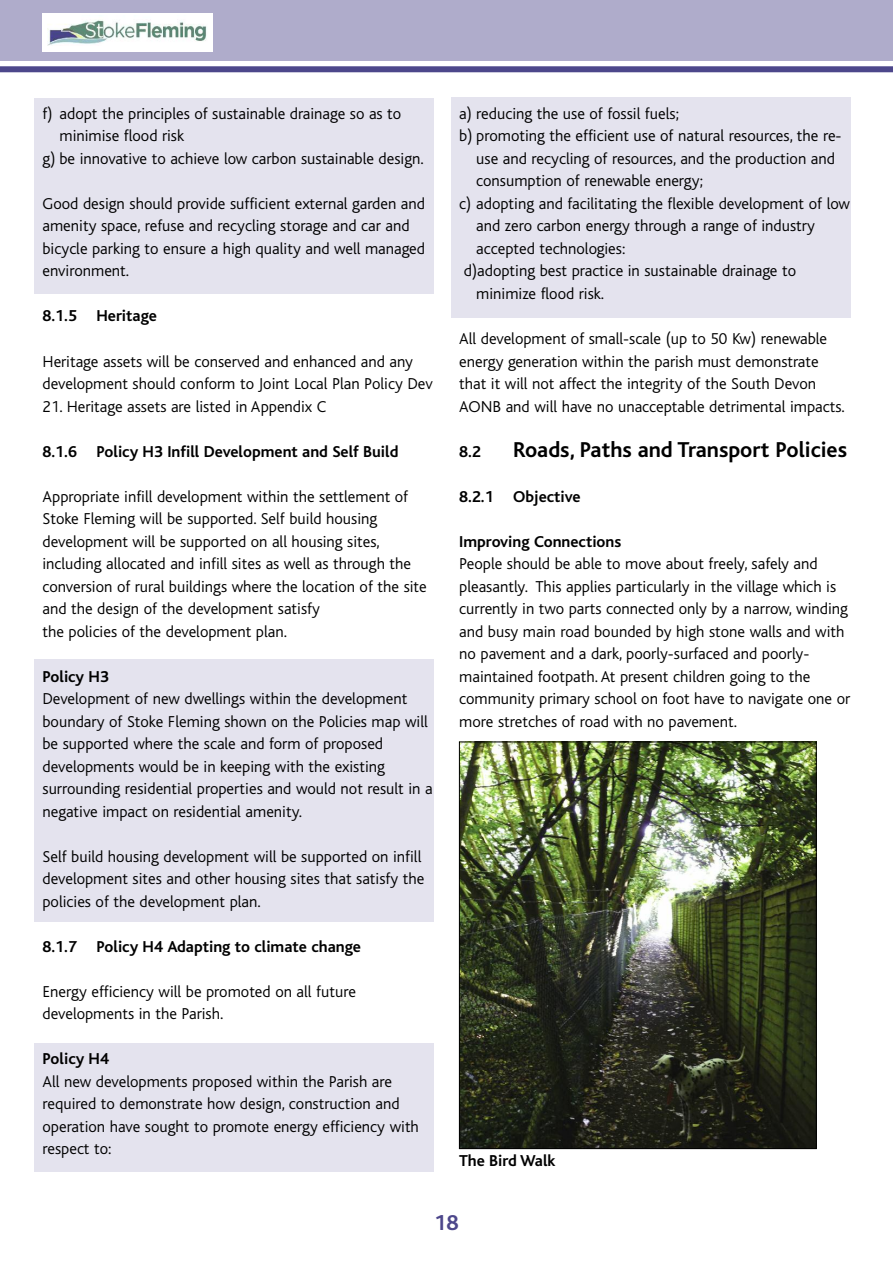
<style>
.page{position:relative;width:893px;height:1263px;background:#fff}
.page>*{position:absolute;margin:0;border:0;box-sizing:border-box;transform-origin:0 0}
.t1{font:700 22.5px "Bliss";color:#000}
.t2{font:700 22.5px "Bliss";color:#4d478b}
.t3{font:300 16.5px/22.5px "Bliss";color:#000}
.t4{font:700 16.5px "Bliss";color:#000}
</style>
<div class="page">
<div style="left:451px;top:98px;width:399px;height:220px;background:#e4e3ee"></div>
<div style="left:34px;top:98px;width:400px;height:195px;background:#e4e3ee"></div>
<div style="left:34px;top:659px;width:400px;height:262px;background:#e4e3ee"></div>
<div style="left:34px;top:1043px;width:400px;height:129px;background:#e4e3ee"></div>
<div style="left:0;top:0;width:893px;height:61px;background:#afaccb"></div>
<div style="left:0;top:66px;width:893px;height:6px;background:#4d478b"></div>
<div style="left:43px;top:13px;width:170px;height:38px;background:#fff"></div>
<img style="left:47px;top:20px;width:160px;height:25px">
<img style="left:461px;top:744px;width:353px;height:403px">
<div style="left:459px;top:742px;width:357px;height:407px;border:1px solid #000"></div>
<p class="t3" style="left:43px;top:104px;width:360px">f) adopt the principles of sustainable drainage so as to</p>
<p class="t3" style="left:60px;top:126px;width:126px">minimise flood risk</p>
<p class="t3" style="left:43px;top:149px;width:383px">g) be innovative to achieve low carbon sustainable design.</p>
<p class="t3" style="left:43px;top:194px;width:384px">Good design should provide sufficient external garden and amenity space, refuse and recycling storage and car and bicycle parking to ensure a high quality and well managed environment.</p>
<p class="t4" style="left:43px;top:311px;width:116px">8.1.5 Heritage</p>
<p class="t3" style="left:43px;top:351px;width:392px">Heritage assets will be conserved and enhanced and any development should conform to Joint Local Plan Policy Dev</p>
<p class="t3" style="left:43px;top:396px;width:285px">21. Heritage assets are listed in Appendix C</p>
<p class="t4" style="left:43px;top:446px;width:357px">8.1.6 Policy H3 Infill Development and Self Build</p>
<p class="t3" style="left:43px;top:486px;width:386px">Appropriate infill development within the settlement of Stoke Fleming will be supported. Self build housing development will be supported on all housing sites, including allocated and infill sites as well as through the conversion of rural buildings where the location of the site and the design of the development satisfy<br>the policies of the development plan.</p>
<p class="t4" style="left:43px;top:671px;width:68px">Policy H3</p>
<p class="t3" style="left:43px;top:689px;width:392px">Development of new dwellings within the development boundary of Stoke Fleming shown on the Policies map will be supported where the scale and form of proposed developments would be in keeping with the existing surrounding residential properties and would not result in a negative impact on residential amenity.</p>
<p class="t3" style="left:43px;top:846px;width:383px">Self build housing development will be supported on infill development sites and other housing sites that satisfy the policies of the development plan.</p>
<p class="t4" style="left:43px;top:941px;width:320px">8.1.7 Policy H4 Adapting to climate change</p>
<p class="t3" style="left:43px;top:981px;width:315px">Energy efficiency will be promoted on all future developments in the Parish.</p>
<p class="t4" style="left:43px;top:1053px;width:68px">Policy H4</p>
<p class="t3" style="left:43px;top:1071px;width:378px">All new developments proposed within the Parish are required to demonstrate how design, construction and operation have sought to promote energy efficiency with respect to:</p>
<p class="t3" style="left:459px;top:104px;width:221px">a) reducing the use of fossil fuels;</p>
<p class="t3" style="left:459px;top:126px;width:384px">b) promoting the efficient use of natural resources, the re-</p>
<p class="t3" style="left:476px;top:149px;width:360px">use and recycling of resources, and the production and</p>
<p class="t3" style="left:476px;top:171px;width:228px">consumption of renewable energy;</p>
<p class="t3" style="left:459px;top:194px;width:392px">c) adopting and facilitating the flexible development of low</p>
<p class="t3" style="left:476px;top:216px;width:340px">and zero carbon energy through a range of industry</p>
<p class="t3" style="left:476px;top:239px;width:151px">accepted technologies:</p>
<p class="t3" style="left:464px;top:261px;width:334px">d)adopting best practice in sustainable drainage to</p>
<p class="t3" style="left:476px;top:284px;width:129px">minimize flood risk.</p>
<p class="t3" style="left:459px;top:329px;width:387px">All development of small-scale (up to 50 Kw) renewable energy generation within the parish must demonstrate that it will not affect the integrity of the South Devon AONB and will have no unacceptable detrimental impacts.</p>
<p class="t4" style="left:459px;top:446px;width:23px">8.2</p>
<h1 class="t1" style="left:513px;top:442px;width:335px">Roads, Paths and Transport Policies</h1>
<p class="t4" style="left:459px;top:491px;width:123px">8.2.1 Objective</p>
<p class="t4" style="left:459px;top:536px;width:164px">Improving Connections</p>
<p class="t3" style="left:459px;top:554px;width:393px">People should be able to move about freely, safely and pleasantly. This applies particularly in the village which is currently in two parts connected only by a narrow, winding and busy main road bounded by high stone walls and with no pavement and a dark, poorly-surfaced and poorly&shy;maintained footpath. At present children going to the community primary school on foot have to navigate one or more stretches of road with no pavement.</p>
<p class="t4" style="left:459px;top:1155px;width:98px">The Bird Walk</p>
<h1 class="t2" style="left:434px;top:1215px;width:26px">18</h1>
</div>
